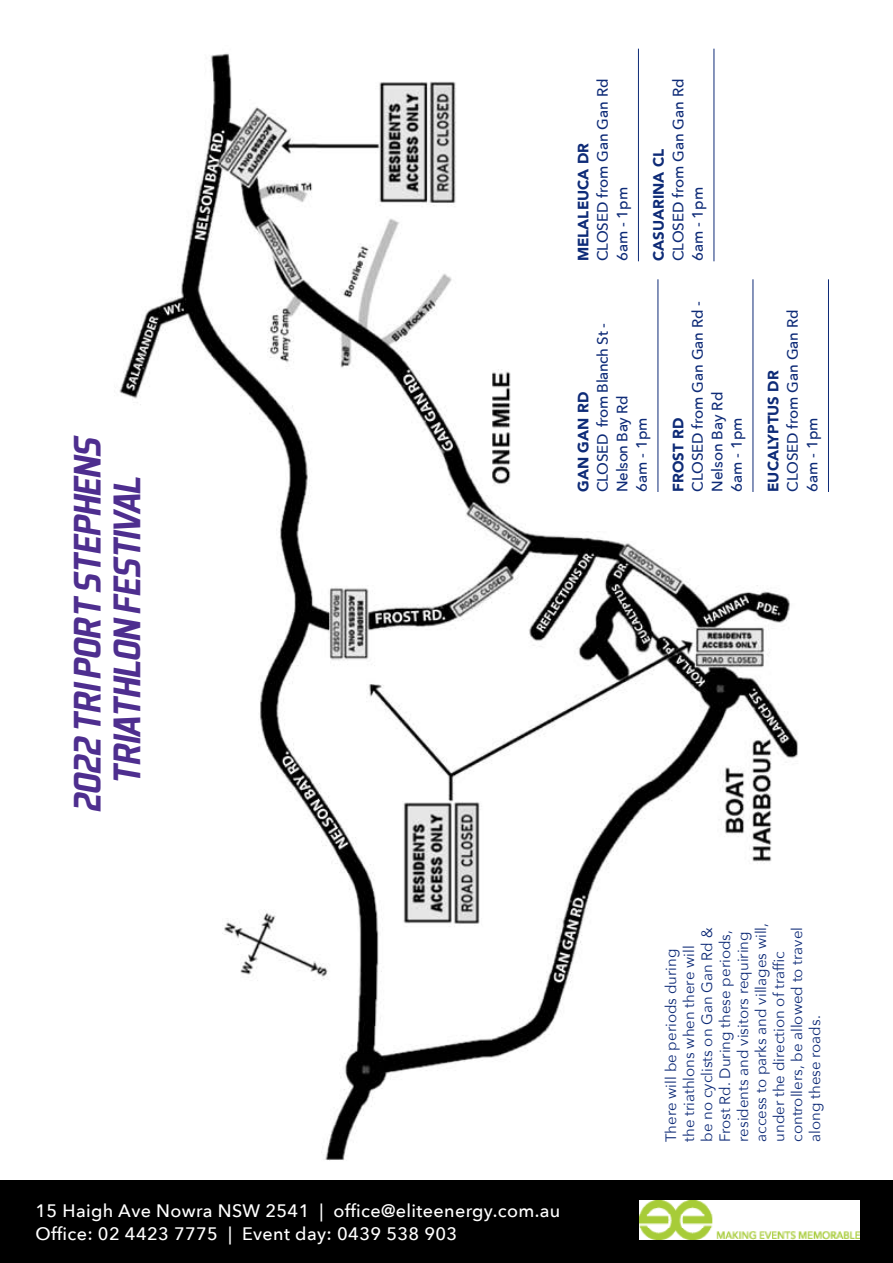
<style>
.page{position:relative;width:893px;height:1263px;background:#fff}
.page>*{position:absolute;margin:0;border:0;box-sizing:border-box;transform-origin:0 0}
.t1{font:italic 700 38.4px/39.6px "Aero Matics Display";color:#4e2e8f;text-align:center}
.t2{font:500 18px/22.4px "Avenir Next";letter-spacing:.02em;color:#fff}
.t3{font:15px/18px "Avenir Next";color:#0e2b77}
.t4{font:500 15px/19.5px "Avenir Next";color:#0e2b77}
.t5{font:500 15px/19.5px "Avenir Next";letter-spacing:-.02em;color:#0e2b77}
.s1{font-family:"Avenir";font-weight:900}
</style>
<div class="page">
<div style="left:0;top:1180px;width:893px;height:83px;background:#000"></div>
<img style="left:640px;top:1201px;width:219px;height:38px">
<img style="left:119px;top:53px;width:679px;height:1108px">
<div style="left:80px;top:421px;width:162px;height:466px;background:#fff"></div>
<div style="left:526px;top:34px;width:303px;height:493px;background:#fff"></div>
<hr style="left:658px;top:279px;width:1px;height:213px;background:#0e2b77">
<hr style="left:753px;top:279px;width:1px;height:213px;background:#0e2b77">
<hr style="left:828px;top:279px;width:1px;height:213px;background:#0e2b77">
<hr style="left:638px;top:49px;width:1px;height:212px;background:#0e2b77">
<hr style="left:714px;top:49px;width:1px;height:212px;background:#0e2b77">
<p class="t1" style="left:68px;top:813px;width:379px;rotate:-90deg">2022 TRI PORT STEPHENS<br>TRIATHLON FESTIVAL</p>
<p class="t4" style="left:573px;top:261px;width:184px;rotate:-90deg"><span class="s1">MELALEUCA DR<br></span>CLOSED from Gan Gan Rd<br>6am - 1pm</p>
<p class="t4" style="left:648px;top:261px;width:184px;rotate:-90deg"><span class="s1">CASUARINA CL<br></span>CLOSED from Gan Gan Rd<br>6am - 1pm</p>
<p class="t5" style="left:573px;top:492px;width:170px;rotate:-90deg"><span class="s1">GAN GAN RD<br></span>CLOSED from Blanch St -<br>Nelson Bay Rd<br>6am - 1pm</p>
<p class="t4" style="left:668px;top:492px;width:193px;rotate:-90deg"><span class="s1">FROST RD<br></span>CLOSED from Gan Gan Rd -<br>Nelson Bay Rd<br>6am - 1pm</p>
<p class="t4" style="left:763px;top:492px;width:184px;rotate:-90deg"><span class="s1">EUCALYPTUS DR<br></span>CLOSED from Gan Gan Rd<br>6am - 1pm</p>
<p class="t2" style="left:36px;top:1199px;width:526px">15 Haigh Ave Nowra NSW 2541 | office@eliteenergy.com.au<br>Office: 02 4423 7775 | Event day: 0439 538 903</p>
<p class="t3" style="left:661px;top:1142px;width:220px;rotate:-90deg">There will be periods during the triathlons when there will<br>be no cyclists on Gan Gan Rd &amp;<br>Frost Rd. During these periods, residents and visitors requiring access to parks and villages will, under the direction of traffic controllers, be allowed to travel along these roads.</p>
</div>
